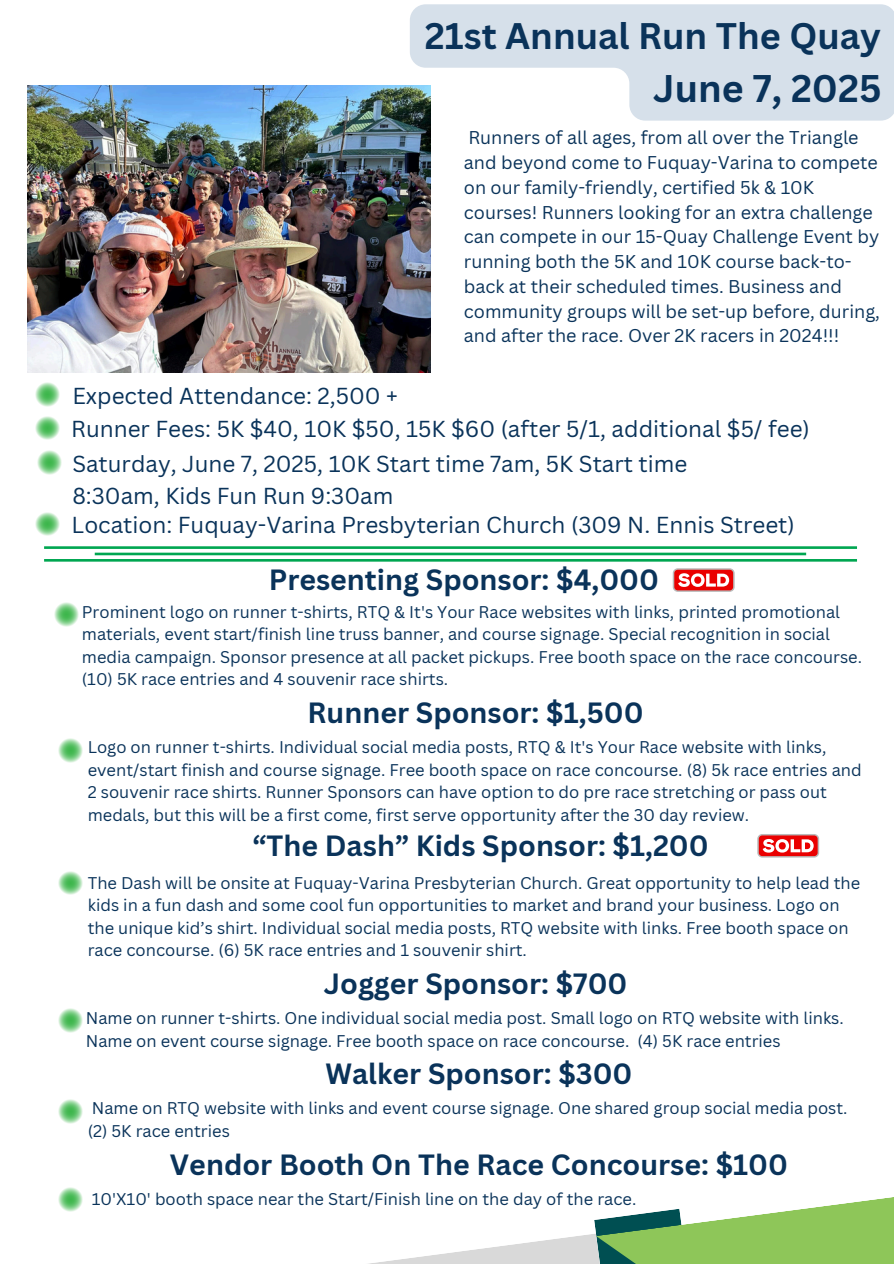
<style>
.page{position:relative;width:894px;height:1264px;background:#fff}
.page>*{position:absolute;margin:0;border:0;box-sizing:border-box;transform-origin:0 0}
.t1{font:700 37.5px "Canva Sans";color:#0a335a}
.t2{font:700 36px "Canva Sans";color:#0a335a}
.t3{font:700 28.5px "Canva Sans";color:#0a335a}
.t4{font:22.5px/31.5px "Canva Sans";color:#0a335a}
.t5{font:18px/24.8px "Canva Sans";color:#0a335a}
.t6{font:16.5px/22.5px "Canva Sans";color:#0a335a}
</style>
<div class="page">
<svg style="left:68px;top:1197px;width:825px;height:66px"></svg>
<img style="left:36px;top:383px;width:23px;height:23px">
<img style="left:38px;top:451px;width:23px;height:23px">
<img style="left:36px;top:512px;width:23px;height:24px">
<hr style="left:95px;top:552px;width:710px;height:3px;background:#00a651">
<hr style="left:44px;top:546px;width:812px;height:3px;background:#00a651">
<hr style="left:44px;top:559px;width:812px;height:2px;background:#00a651">
<img style="left:54px;top:602px;width:24px;height:24px">
<img style="left:58px;top:738px;width:24px;height:24px">
<img style="left:58px;top:1008px;width:24px;height:24px">
<img style="left:58px;top:1099px;width:24px;height:24px">
<img style="left:27px;top:85px;width:403px;height:287px">
<img style="left:58px;top:1187px;width:24px;height:24px">
<img style="left:36px;top:416px;width:23px;height:24px">
<img style="left:59px;top:871px;width:24px;height:23px">
<svg style="left:672px;top:568px;width:62px;height:24px"></svg>
<svg style="left:409px;top:4px;width:484px;height:117px;fill:#d6e0ea"></svg>
<svg style="left:757px;top:834px;width:62px;height:23px"></svg>
<p class="t4" style="left:72px;top:380px;width:327px">Expected Attendance: 2,500 +</p>
<h1 class="t2" style="left:424px;top:10px;width:457px">21st Annual Run The Quay</h1>
<h1 class="t1" style="left:653px;top:62px;width:230px">June 7, 2025</h1>
<p class="t5" style="left:464px;top:125px;width:417px">Runners of all ages, from all over the Triangle and beyond come to Fuquay-Varina to compete on our family-friendly, certified 5k &amp; 10K courses! Runners looking for an extra challenge can compete in our 15-Quay Challenge Event by running both the 5K and 10K course back-to&shy;back at their scheduled times. Business and community groups will be set-up before, during, and after the race. Over 2K racers in 2024!!!</p>
<p class="t4" style="left:71px;top:413px;width:740px">Runner Fees: 5K $40, 10K $50, 15K $60 (after 5/1, additional $5/ fee)</p>
<p class="t4" style="left:72px;top:448px;width:616px">Saturday, June 7, 2025, 10K Start time 7am, 5K Start time<br>8:30am, Kids Fun Run 9:30am</p>
<h3 class="t4" style="left:72px;top:508px;width:724px">Location: Fuquay-Varina Presbyterian Church (309 N. Ennis Street)</h3>
<h3 class="t3" style="left:269px;top:559px;width:391px">Presenting Sponsor: $4,000</h3>
<p class="t6" style="left:82px;top:600px;width:781px">Prominent logo on runner t-shirts, RTQ &amp; It's Your Race websites with links, printed promotional materials, event start/finish line truss banner, and course signage. Special recognition in social media campaign. Sponsor presence at all packet pickups. Free booth space on the race concourse. (10) 5K race entries and 4 souvenir race shirts.</p>
<p class="t3" style="left:307px;top:692px;width:337px">Runner Sponsor: $1,500</p>
<p class="t6" style="left:88px;top:735px;width:775px">Logo on runner t-shirts. Individual social media posts, RTQ &amp; It's Your Race website with links, event/start finish and course signage. Free booth space on race concourse. (8) 5k race entries and 2 souvenir race shirts. Runner Sponsors can have option to do pre race stretching or pass out medals, but this will be a first come, first serve opportunity after the 30 day review.</p>
<h2 class="t3" style="left:252px;top:825px;width:457px">“The Dash” Kids Sponsor: $1,200</h2>
<p class="t6" style="left:88px;top:871px;width:773px">The Dash will be onsite at Fuquay-Varina Presbyterian Church. Great opportunity to help lead the kids in a fun dash and some cool fun opportunities to market and brand your business. Logo on the unique kid’s shirt. Individual social media posts, RTQ website with links. Free booth space on race concourse. (6) 5K race entries and 1 souvenir shirt.</p>
<p class="t3" style="left:323px;top:963px;width:305px">Jogger Sponsor: $700</p>
<h3 class="t6" style="left:86px;top:1006px;width:759px">Name on runner t-shirts. One individual social media post. Small logo on RTQ website with links.<br>Name on event course signage. Free booth space on race concourse. (4) 5K race entries</h3>
<h3 class="t3" style="left:325px;top:1053px;width:308px">Walker Sponsor: $300</h3>
<p class="t6" style="left:88px;top:1096px;width:761px">Name on RTQ website with links and event course signage. One shared group social media post. (2) 5K race entries</p>
<h2 class="t3" style="left:170px;top:1144px;width:619px">Vendor Booth On The Race Concourse: $100</h2>
<p class="t6" style="left:92px;top:1186px;width:546px">10'X10' booth space near the Start/Finish line on the day of the race.</p>
</div>
